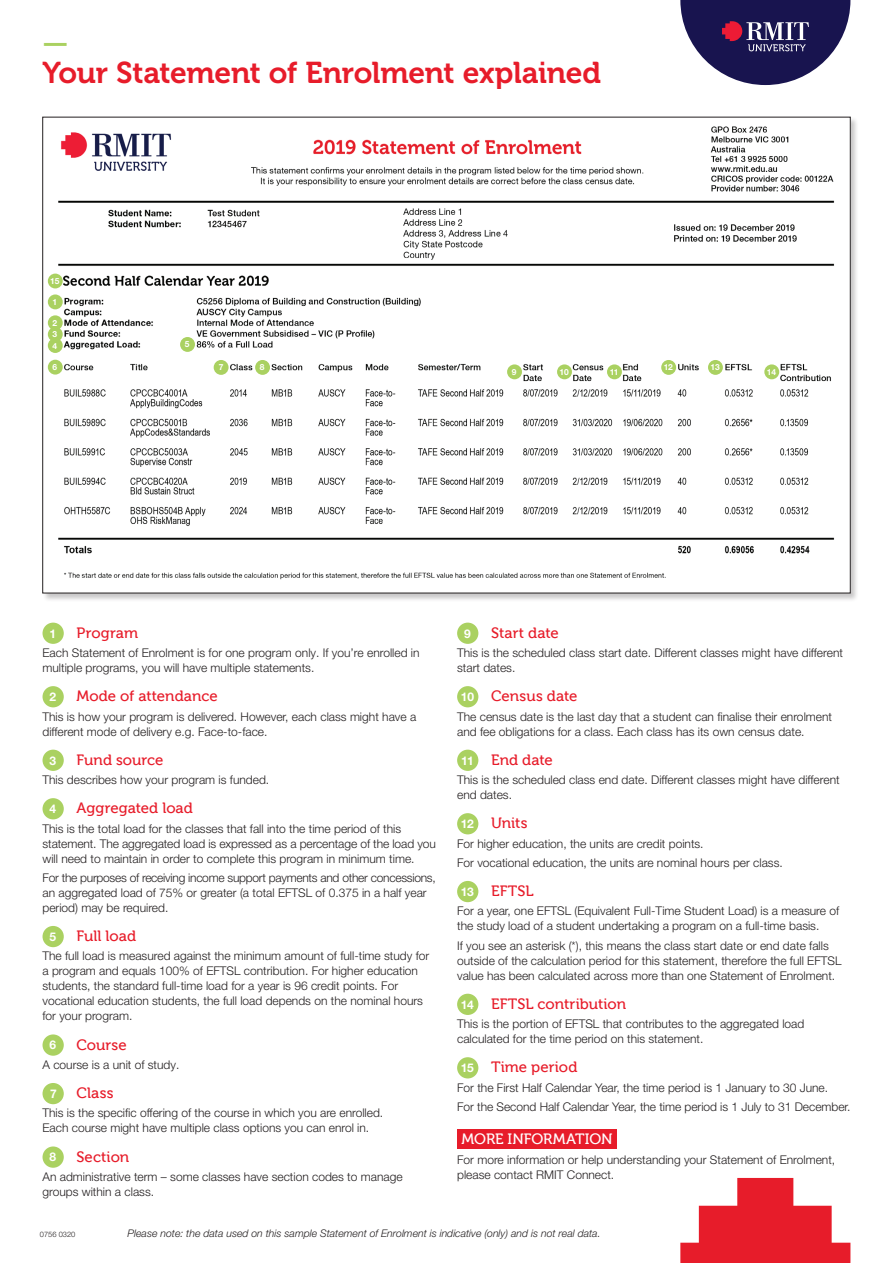
<style>
.page{position:relative;width:893px;height:1263px;background:#fff}
.page>*{position:absolute;margin:0;border:0;box-sizing:border-box;transform-origin:0 0}
.t1{font:30px "Museo 700";letter-spacing:-.01em;color:#e71c2a}
.t2{font:30px "Museo 700";color:#aad161}
.t3{font:15px "Museo 500";color:#e71c2a}
.t4{font:15px "Museo 500";letter-spacing:-.005em;color:#fff}
.t5{font:300 12px/15px "Helvetica Neue LT Pro";color:#231f20}
.t6{font:300 12px/15px "Helvetica Neue LT Pro";letter-spacing:-.02em;color:#231f20}
.t7{font:700 12px "Helvetica Neue LT Pro";color:#fff}
.t8{font:italic 300 10.5px "Helvetica Neue LT Pro";color:#231f20}
.t9{font:700 8.4px/11.4px "Helvetica Neue LT Pro";letter-spacing:-.01em;color:#fff;text-align:justify}
.t10{font:300 7.5px "Helvetica Neue LT Pro";color:#231f20}
.s1{font-family:"Helvetica Neue LT Pro";font-weight:700;font-size:12px;color:#fff}
</style>
<div class="page">
<svg style="left:680px;top:1178px;width:170px;height:85px"></svg>
<svg style="left:680px;top:0;width:170px;height:85px"></svg>
<div style="left:42px;top:116px;width:817px;height:486px;background:#231f20;opacity:.25"></div>
<div style="left:43px;top:117px;width:807px;height:476px;background:#fff"></div>
<img style="left:58px;top:126px;width:777px;height:453px">
<div style="left:43px;top:623px;width:21px;height:21px;background:#aad161;border-radius:50%"></div>
<div style="left:43px;top:686px;width:21px;height:21px;background:#aad161;border-radius:50%"></div>
<div style="left:43px;top:750px;width:21px;height:21px;background:#aad161;border-radius:50%"></div>
<div style="left:43px;top:798px;width:21px;height:21px;background:#aad161;border-radius:50%"></div>
<div style="left:43px;top:926px;width:21px;height:21px;background:#aad161;border-radius:50%"></div>
<div style="left:43px;top:1034px;width:21px;height:22px;background:#aad161;border-radius:50%"></div>
<div style="left:43px;top:1083px;width:21px;height:21px;background:#aad161;border-radius:50%"></div>
<div style="left:43px;top:1146px;width:21px;height:22px;background:#aad161;border-radius:50%"></div>
<div style="left:457px;top:623px;width:21px;height:21px;background:#aad161;border-radius:50%"></div>
<div style="left:457px;top:686px;width:21px;height:21px;background:#aad161;border-radius:50%"></div>
<div style="left:457px;top:750px;width:21px;height:21px;background:#aad161;border-radius:50%"></div>
<div style="left:457px;top:813px;width:21px;height:21px;background:#aad161;border-radius:50%"></div>
<div style="left:457px;top:881px;width:21px;height:21px;background:#aad161;border-radius:50%"></div>
<div style="left:457px;top:994px;width:21px;height:21px;background:#aad161;border-radius:50%"></div>
<div style="left:457px;top:1057px;width:21px;height:21px;background:#aad161;border-radius:50%"></div>
<div style="left:457px;top:1129px;width:160px;height:20px;background:#e71c2a"></div>
<div style="left:48px;top:294px;width:15px;height:15px;background:#aad161;border-radius:50%"></div>
<div style="left:48px;top:315px;width:15px;height:15px;background:#aad161;border-radius:50%"></div>
<div style="left:48px;top:327px;width:15px;height:15px;background:#aad161;border-radius:50%"></div>
<div style="left:48px;top:338px;width:15px;height:15px;background:#aad161;border-radius:50%"></div>
<div style="left:180px;top:337px;width:15px;height:15px;background:#aad161;border-radius:50%"></div>
<div style="left:48px;top:360px;width:15px;height:15px;background:#aad161;border-radius:50%"></div>
<div style="left:214px;top:360px;width:15px;height:15px;background:#aad161;border-radius:50%"></div>
<div style="left:255px;top:360px;width:15px;height:15px;background:#aad161;border-radius:50%"></div>
<div style="left:507px;top:364px;width:15px;height:15px;background:#aad161;border-radius:50%"></div>
<div style="left:557px;top:364px;width:15px;height:15px;background:#aad161;border-radius:50%"></div>
<div style="left:607px;top:364px;width:15px;height:15px;background:#aad161;border-radius:50%"></div>
<div style="left:661px;top:360px;width:15px;height:15px;background:#aad161;border-radius:50%"></div>
<div style="left:708px;top:360px;width:15px;height:15px;background:#aad161;border-radius:50%"></div>
<div style="left:764px;top:364px;width:15px;height:15px;background:#aad161;border-radius:50%"></div>
<div style="left:48px;top:274px;width:15px;height:14px;background:#aad161;border-radius:50%"></div>
<h1 class="t2" style="left:43px;top:26px;width:27px">—</h1>
<h1 class="t1" style="left:43px;top:56px;width:560px">Your Statement of Enrolment explained</h1>
<p class="t9" style="left:50px;top:275px;width:11px">15</p>
<p class="t9" style="left:53px;top:296px;width:6px">1</p>
<p class="t9" style="left:53px;top:317px;width:6px">2<br>3<br>4</p>
<p class="t9" style="left:185px;top:339px;width:6px">5</p>
<p class="t9" style="left:53px;top:361px;width:6px">6</p>
<p class="t9" style="left:219px;top:361px;width:6px">7</p>
<p class="t9" style="left:260px;top:361px;width:6px">8</p>
<p class="t9" style="left:512px;top:366px;width:6px">9</p>
<p class="t9" style="left:559px;top:366px;width:11px">10</p>
<p class="t9" style="left:610px;top:366px;width:10px">11</p>
<p class="t9" style="left:664px;top:361px;width:11px">12</p>
<p class="t9" style="left:710px;top:361px;width:11px">13</p>
<p class="t9" style="left:767px;top:366px;width:11px">14</p>
<p class="t7" style="left:49px;top:626px;width:8px">1</p>
<p class="t3" style="left:77px;top:624px;width:63px">Program</p>
<p class="t5" style="left:43px;top:645px;width:379px">Each Statement of Enrolment is for one program only. If you’re enrolled in multiple programs, you will have multiple statements.</p>
<p class="t7" style="left:49px;top:689px;width:8px">2</p>
<p class="t3" style="left:77px;top:688px;width:143px">Mode of attendance</p>
<p class="t5" style="left:43px;top:709px;width:375px">This is how your program is delivered. However, each class might have a different mode of delivery e.g. Face-to-face.</p>
<p class="t7" style="left:49px;top:753px;width:8px">3</p>
<p class="t3" style="left:77px;top:751px;width:89px">Fund source</p>
<p class="t5" style="left:43px;top:772px;width:228px">This describes how your program is funded.</p>
<p class="t7" style="left:49px;top:801px;width:8px">4</p>
<p class="t3" style="left:77px;top:800px;width:118px">Aggregated load</p>
<p class="t5" style="left:43px;top:821px;width:395px">This is the total load for the classes that fall into the time period of this statement. The aggregated load is expressed as a percentage of the load you will need to maintain in order to complete this program in minimum time.</p>
<p class="t6" style="left:43px;top:870px;width:395px">For the purposes of receiving income support payments and other concessions, an aggregated load of 75% or greater (a total EFTSL of 0.375 in a half year period) may be required.</p>
<p class="t7" style="left:49px;top:929px;width:8px">5</p>
<p class="t3" style="left:77px;top:928px;width:61px">Full load</p>
<p class="t5" style="left:43px;top:948px;width:388px">The full load is measured against the minimum amount of full-time study for a program and equals 100% of EFTSL contribution. For higher education students, the standard full-time load for a year is 96 credit points. For vocational education students, the full load depends on the nominal hours for your program.</p>
<p class="t7" style="left:49px;top:1038px;width:8px">6</p>
<p class="t3" style="left:77px;top:1036px;width:52px">Course</p>
<p class="t5" style="left:43px;top:1057px;width:138px">A course is a unit of study.</p>
<p class="t7" style="left:50px;top:1086px;width:8px">7</p>
<p class="t3" style="left:77px;top:1085px;width:38px">Class</p>
<p class="t5" style="left:43px;top:1105px;width:342px">This is the specific offering of the course in which you are enrolled.<br>Each course might have multiple class options you can enrol in.</p>
<p class="t7" style="left:49px;top:1150px;width:8px">8</p>
<p class="t3" style="left:77px;top:1148px;width:54px">Section</p>
<p class="t5" style="left:43px;top:1169px;width:362px">An administrative term – some classes have section codes to manage groups within a class.</p>
<p class="t7" style="left:464px;top:626px;width:8px">9</p>
<p class="t3" style="left:491px;top:624px;width:69px">Start date</p>
<p class="t5" style="left:457px;top:645px;width:387px">This is the scheduled class start date. Different classes might have different start dates.</p>
<p class="t3" style="left:461px;top:688px;width:118px"><span class="s1">10</span> Census date</p>
<p class="t5" style="left:457px;top:709px;width:376px">The census date is the last day that a student can finalise their enrolment and fee obligations for a class. Each class has its own census date.</p>
<p class="t3" style="left:461px;top:751px;width:93px"><span class="s1">11</span> End date</p>
<p class="t5" style="left:457px;top:772px;width:384px">This is the scheduled class end date. Different classes might have different end dates.</p>
<p class="t3" style="left:461px;top:815px;width:68px"><span class="s1">12</span> Units</p>
<p class="t5" style="left:457px;top:833px;width:327px;line-height:19.2px">For higher education, the units are credit points.<br>For vocational education, the units are nominal hours per class.</p>
<p class="t3" style="left:461px;top:883px;width:74px"><span class="s1">13</span> EFTSL</p>
<p class="t5" style="left:457px;top:903px;width:383px">For a year, one EFTSL (Equivalent Full-Time Student Load) is a measure of the study load of a student undertaking a program on a full-time basis.</p>
<p class="t5" style="left:457px;top:938px;width:386px">If you see an asterisk (*), this means the class start date or end date falls outside of the calculation period for this statement, therefore the full EFTSL value has been calculated across more than one Statement of Enrolment.</p>
<p class="t3" style="left:461px;top:995px;width:167px"><span class="s1">14</span> EFTSL contribution</p>
<p class="t5" style="left:457px;top:1016px;width:349px">This is the portion of EFTSL that contributes to the aggregated load calculated for the time period on this statement.</p>
<p class="t3" style="left:461px;top:1059px;width:118px"><span class="s1">15</span> Time period</p>
<p class="t5" style="left:457px;top:1077px;width:395px;line-height:19.2px">For the First Half Calendar Year, the time period is 1 January to 30 June.<br>For the Second Half Calendar Year, the time period is 1 July to 31 December.</p>
<p class="t4" style="left:461px;top:1131px;width:153px">MORE INFORMATION</p>
<p class="t5" style="left:457px;top:1152px;width:380px">For more information or help understanding your Statement of Enrolment, please contact RMIT Connect.</p>
<p class="t10" style="left:40px;top:1230px;width:37px">0756 0320</p>
<p class="t8" style="left:128px;top:1227px;width:475px">Please note: the data used on this sample Statement of Enrolment is indicative (only) and is not real data.</p>
</div>
